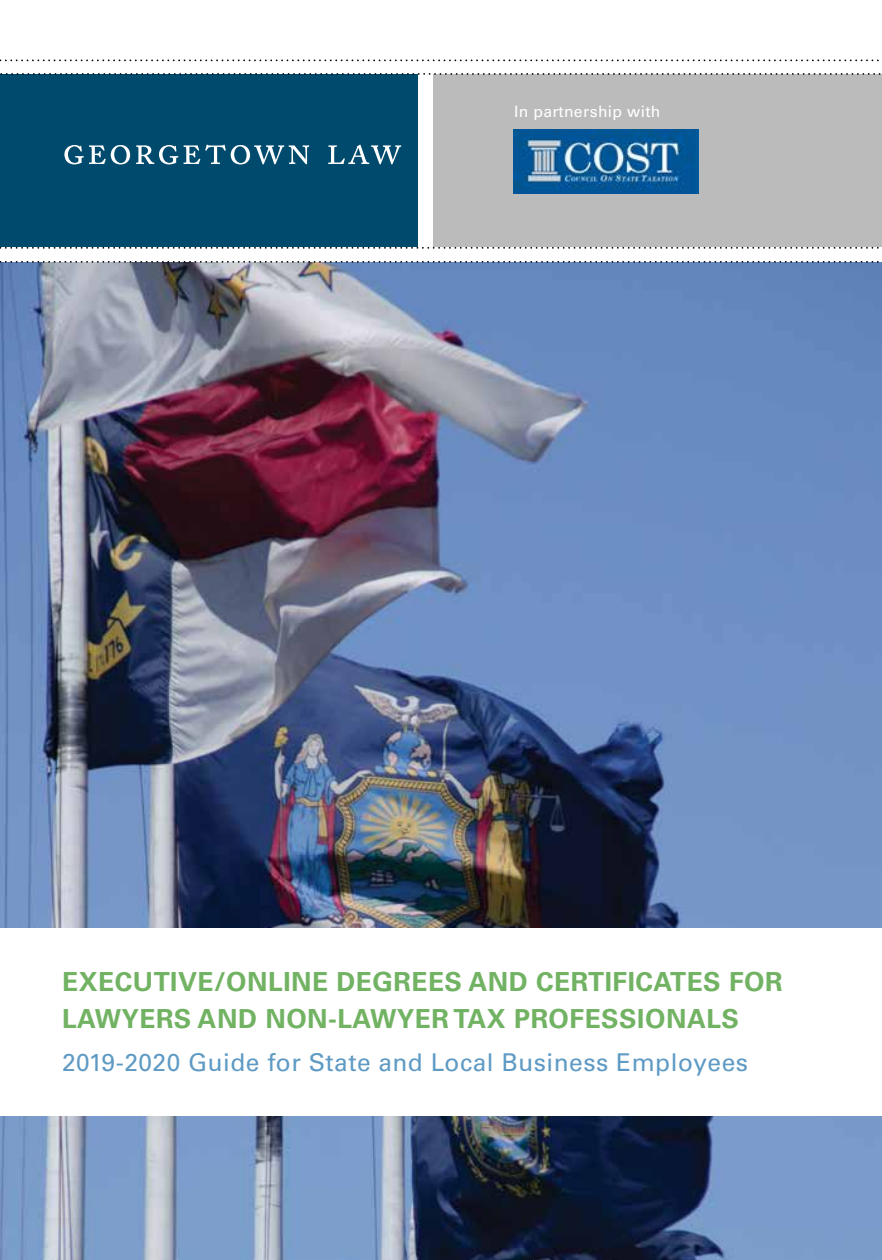
<style>
.page{position:relative;width:882px;height:1260px;background:#fff}
.page>*{position:absolute;margin:0;border:0;box-sizing:border-box;transform-origin:0 0}
.t1{font:700 26.25px/36.8px "Univers";letter-spacing:.02em;color:#71b263}
.t2{font:24.5px "Univers";letter-spacing:.02em;color:#5e9ac4}
.t3{font:15.75px "Univers";letter-spacing:.02em;color:#fff}
</style>
<div class="page">
<img style="left:0;top:263px;width:882px;height:997px">
<div style="left:0;top:929px;width:882px;height:187px;background:#fff"></div>
<svg style="left:0;top:60px;width:879px;height:1px"></svg>
<svg style="left:0;top:261px;width:882px;height:2px"></svg>
<div style="left:433px;top:75px;width:449px;height:172px;background:#bbb"></div>
<div style="left:0;top:75px;width:417px;height:172px;background:#004b6d"></div>
<svg style="left:0;top:247px;width:879px;height:2px"></svg>
<svg style="left:0;top:73px;width:882px;height:2px"></svg>
<svg style="left:64px;top:145px;width:66px;height:19px"></svg>
<svg style="left:136px;top:145px;width:42px;height:19px"></svg>
<svg style="left:184px;top:145px;width:125px;height:19px"></svg>
<svg style="left:328px;top:145px;width:73px;height:19px"></svg>
<img style="left:514px;top:129px;width:184px;height:65px">
<p class="t3" style="left:514px;top:102px;width:148px">In partnership with</p>
<p class="t1" style="left:62px;top:963px;width:722px">EXECUTIVE/ONLINE DEGREES AND CERTIFICATES FOR<br>LAWYERS AND NON-LAWYER TAX PROFESSIONALS</p>
<p class="t2" style="left:62px;top:1048px;width:687px">2019-2020 Guide for State and Local Business Employees</p>
</div>
